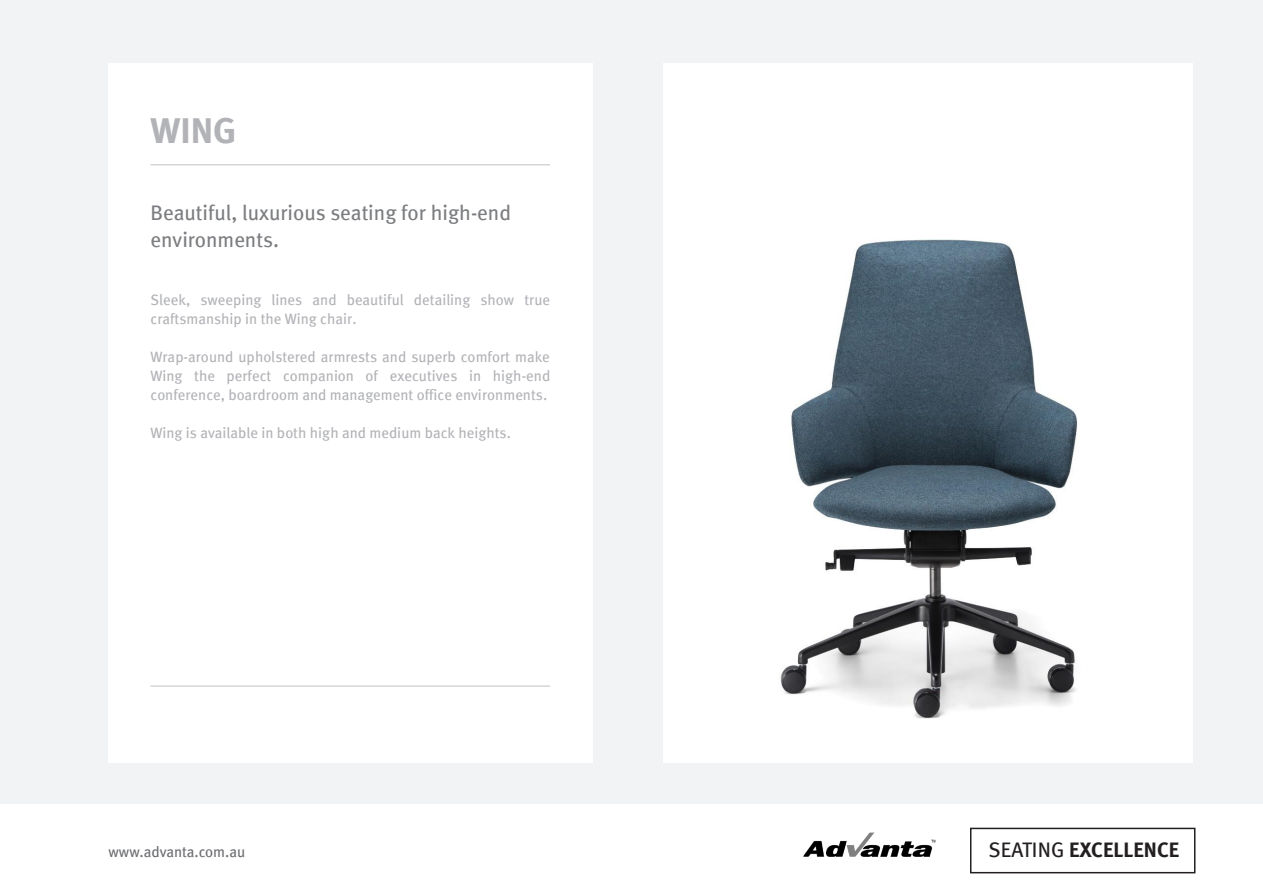
<style>
.page{position:relative;width:1263px;height:893px;background:#fff}
.page>*{position:absolute;margin:0;border:0;box-sizing:border-box;transform-origin:0 0}
.t1{font:36px "Meta Bold LF";color:#b2b3b7}
.t2{font:21px/26.7px "Meta Book LF";color:#7b7d80}
.t3{font:21px "Meta Bold LF";letter-spacing:.005em;color:#231f20}
.t4{font:15px/19px "Meta Book LF";color:#b2b3b7}
.t5{font:15px "Meta Book LF";letter-spacing:.005em;color:#76787b}
.t6{font:15px "Meta Book LF";color:#6c6d70}
.s1{font-family:"Meta Book LF"}
</style>
<div class="page">
<div style="left:0;top:0;width:1262px;height:803px;background:#f2f3f4"></div>
<div style="left:108px;top:63px;width:485px;height:699px;background:#fff"></div>
<hr style="left:150px;top:685px;width:400px;height:2px;background:#c7c8ca">
<hr style="left:150px;top:164px;width:400px;height:1px;background:#c7c8ca">
<div style="left:663px;top:63px;width:529px;height:699px;background:#fff"></div>
<img style="left:780px;top:239px;width:298px;height:480px">
<img style="left:849px;top:845px;width:7px;height:12px">
<img style="left:856px;top:832px;width:79px;height:25px">
<img style="left:803px;top:840px;width:46px;height:17px">
<div style="left:970px;top:828px;width:225px;height:45px;border:2px solid #231f20"></div>
<p class="t1" style="left:151px;top:109px;width:87px">WING</p>
<p class="t2" style="left:151px;top:199px;width:362px">Beautiful, luxurious seating for high-end environments.</p>
<p class="t4" style="left:151px;top:290px;width:401px">Sleek, sweeping lines and beautiful detailing show true craftsmanship in the Wing chair.</p>
<p class="t4" style="left:150px;top:347px;width:401px;text-align:justify">Wrap-around upholstered armrests and superb comfort make Wing the perfect companion of executives in high-end conference, boardroom and management office environments.</p>
<p class="t4" style="left:150px;top:423px;width:362px">Wing is available in both high and medium back heights.</p>
<p class="t5" style="left:119px;top:838px;width:139px">www.advanta.com.au</p>
<p class="t6" style="left:109px;top:843px;width:138px">www.advanta.com.au</p>
<h2 class="t3" style="left:988px;top:837px;width:192px"><span class="s1">SEATING</span> EXCELLENCE</h2>
</div>
